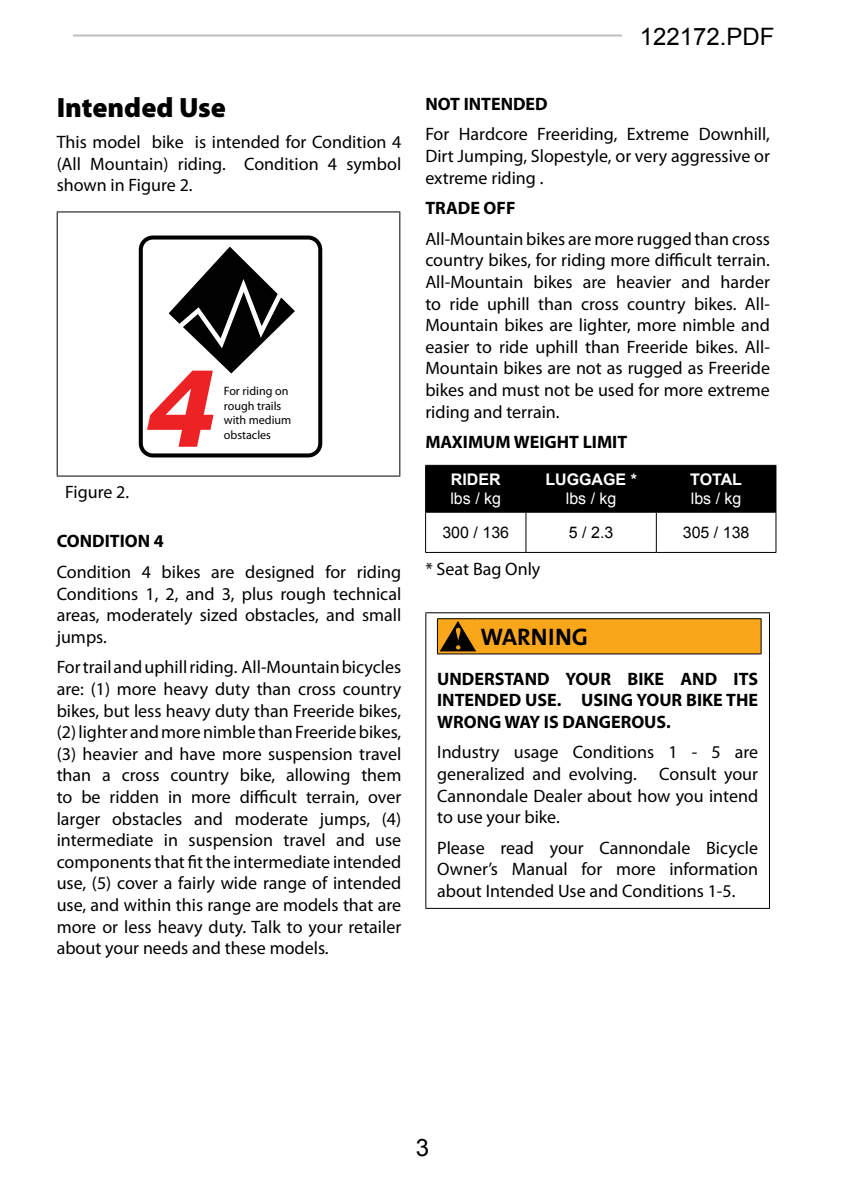
<style>
.page{position:relative;width:842px;height:1191px;background:#fff}
.page>*{position:absolute;margin:0;border:0;box-sizing:border-box;transform-origin:0 0}
.t1{font:900 28px "Myriad Pro";color:#000}
.t2{font:24px "Arial";color:#000}
.t3{font:700 24px "The Sans";letter-spacing:.005em;color:#000}
.t4{font:18px/21.6px "Myriad Pro";color:#000;text-align:justify}
.t5{font:700 18px/21.6px "Myriad Pro";color:#000;text-align:justify}
.t6{font:16px "Arial";color:#000}
.t7{font:700 16px "Arial";color:#fff}
.t8{font:16px "Arial";color:#fff}
.t9{font:12.2px/14.6px "Myriad Pro";color:#000}
</style>
<div class="page">
<hr style="left:73px;top:35px;width:549px;height:2px;background:#bcbdbf">
<hr style="left:57px;top:211px;width:343px;height:1px;background:#000">
<hr style="left:57px;top:212px;width:1px;height:263px;background:#000">
<hr style="left:399px;top:212px;width:1px;height:263px;background:#000">
<hr style="left:57px;top:475px;width:343px;height:1px;background:#000">
<div style="left:139px;top:235px;width:183px;height:222px;border:4px solid #010101;border-radius:12px"></div>
<svg style="left:147px;top:247px;width:148px;height:200px"></svg>
<div style="left:426px;top:466px;width:350px;height:46px;background:#000"></div>
<hr style="left:425px;top:465px;width:101px;height:1px;background:#000">
<hr style="left:425px;top:465px;width:1px;height:47px;background:#000">
<hr style="left:526px;top:465px;width:130px;height:1px;background:#000">
<hr style="left:526px;top:465px;width:1px;height:47px;background:#000">
<hr style="left:656px;top:465px;width:120px;height:1px;background:#000">
<hr style="left:656px;top:465px;width:1px;height:47px;background:#000">
<hr style="left:776px;top:465px;width:1px;height:47px;background:#000">
<hr style="left:425px;top:512px;width:101px;height:1px;background:#000">
<hr style="left:425px;top:512px;width:1px;height:40px;background:#000">
<hr style="left:526px;top:512px;width:130px;height:1px;background:#000">
<hr style="left:526px;top:512px;width:1px;height:40px;background:#000">
<hr style="left:656px;top:512px;width:120px;height:1px;background:#000">
<hr style="left:656px;top:512px;width:1px;height:40px;background:#000">
<hr style="left:776px;top:512px;width:1px;height:40px;background:#000">
<hr style="left:425px;top:552px;width:101px;height:1px;background:#000">
<hr style="left:526px;top:552px;width:130px;height:1px;background:#000">
<hr style="left:656px;top:552px;width:120px;height:1px;background:#000">
<hr style="left:425px;top:612px;width:345px;height:1px;background:#000">
<hr style="left:425px;top:613px;width:1px;height:47px;background:#000">
<hr style="left:769px;top:613px;width:1px;height:47px;background:#000">
<hr style="left:425px;top:660px;width:1px;height:248px;background:#000">
<hr style="left:769px;top:660px;width:1px;height:248px;background:#000">
<hr style="left:425px;top:908px;width:345px;height:1px;background:#000">
<hr style="left:761px;top:619px;width:1px;height:34px;background:#000">
<svg style="left:437px;top:618px;width:324px;height:36px;background:#e29718"></svg>
<h1 class="t1" style="left:57px;top:89px;width:171px">Intended Use</h1>
<p class="t4" style="left:57px;top:131px;width:346px">This model bike is intended for Condition 4 (All Mountain) riding. Condition 4 symbol shown in Figure 2.</p>
<p class="t9" style="left:224px;top:383px;width:69px">For riding on rough trails with medium obstacles</p>
<p class="t4" style="left:65px;top:480px;width:65px">Figure 2.</p>
<p class="t5" style="left:57px;top:530px;width:109px">CONDITION 4</p>
<p class="t4" style="left:57px;top:561px;width:346px">Condition 4 bikes are designed for riding Conditions 1, 2, and 3, plus rough technical areas, moderately sized obstacles, and small jumps.</p>
<p class="t4" style="left:57px;top:656px;width:346px">For trail and uphill riding. All-Mountain bicycles are: (1) more heavy duty than cross country bikes, but less heavy duty than Freeride bikes, (2) lighter and more nimble than Freeride bikes, (3) heavier and have more suspension travel than a cross country bike, allowing them to be ridden in more difficult terrain, over larger obstacles and moderate jumps, (4) intermediate in suspension travel and use components that fit the intermediate intended use, (5) cover a fairly wide range of intended use, and within this range are models that are more or less heavy duty. Talk to your retailer about your needs and these models.</p>
<h2 class="t2" style="left:640px;top:21px;width:136px">122172.PDF</h2>
<p class="t5" style="left:425px;top:92px;width:124px">NOT INTENDED</p>
<p class="t4" style="left:425px;top:123px;width:346px">For Hardcore Freeriding, Extreme Downhill, Dirt Jumping, Slopestyle, or very aggressive or extreme riding .</p>
<p class="t5" style="left:425px;top:197px;width:92px">TRADE OFF</p>
<p class="t4" style="left:425px;top:228px;width:346px">All-Mountain bikes are more rugged than cross country bikes, for riding more difficult terrain.<br>All-Mountain bikes are heavier and harder to ride uphill than cross country bikes. All-Mountain bikes are lighter, more nimble and easier to ride uphill than Freeride bikes. All-Mountain bikes are not as rugged as Freeride bikes and must not be used for more extreme riding and terrain.</p>
<p class="t5" style="left:425px;top:431px;width:203px">MAXIMUM WEIGHT LIMIT</p>
<p class="t7" style="left:451px;top:469px;width:51px">RIDER</p>
<p class="t8" style="left:450px;top:488px;width:52px">lbs / kg</p>
<p class="t7" style="left:545px;top:469px;width:93px">LUGGAGE *</p>
<p class="t8" style="left:566px;top:488px;width:52px">lbs / kg</p>
<p class="t7" style="left:690px;top:469px;width:53px">TOTAL</p>
<p class="t8" style="left:691px;top:488px;width:52px">lbs / kg</p>
<p class="t6" style="left:442px;top:522px;width:68px">300 / 136</p>
<p class="t6" style="left:569px;top:522px;width:45px">5 / 2.3</p>
<p class="t6" style="left:683px;top:522px;width:68px">305 / 138</p>
<p class="t4" style="left:425px;top:558px;width:117px">* Seat Bag Only</p>
<h2 class="t3" style="left:480px;top:617px;width:109px">WARNING</h2>
<p class="t5" style="left:437px;top:667px;width:322px">UNDERSTAND YOUR BIKE AND ITS INTENDED USE. USING YOUR BIKE THE WRONG WAY IS DANGEROUS.</p>
<p class="t4" style="left:437px;top:741px;width:322px">I ndustry usage Conditions 1 - 5 are generalized and evolving. Consult your Cannondale Dealer about how you intend to use your bike.</p>
<p class="t4" style="left:437px;top:836px;width:322px">Please read your Cannondale Bicycle Owner’s Manual for more information about I ntended Use and Conditions 1-5.</p>
</div>
